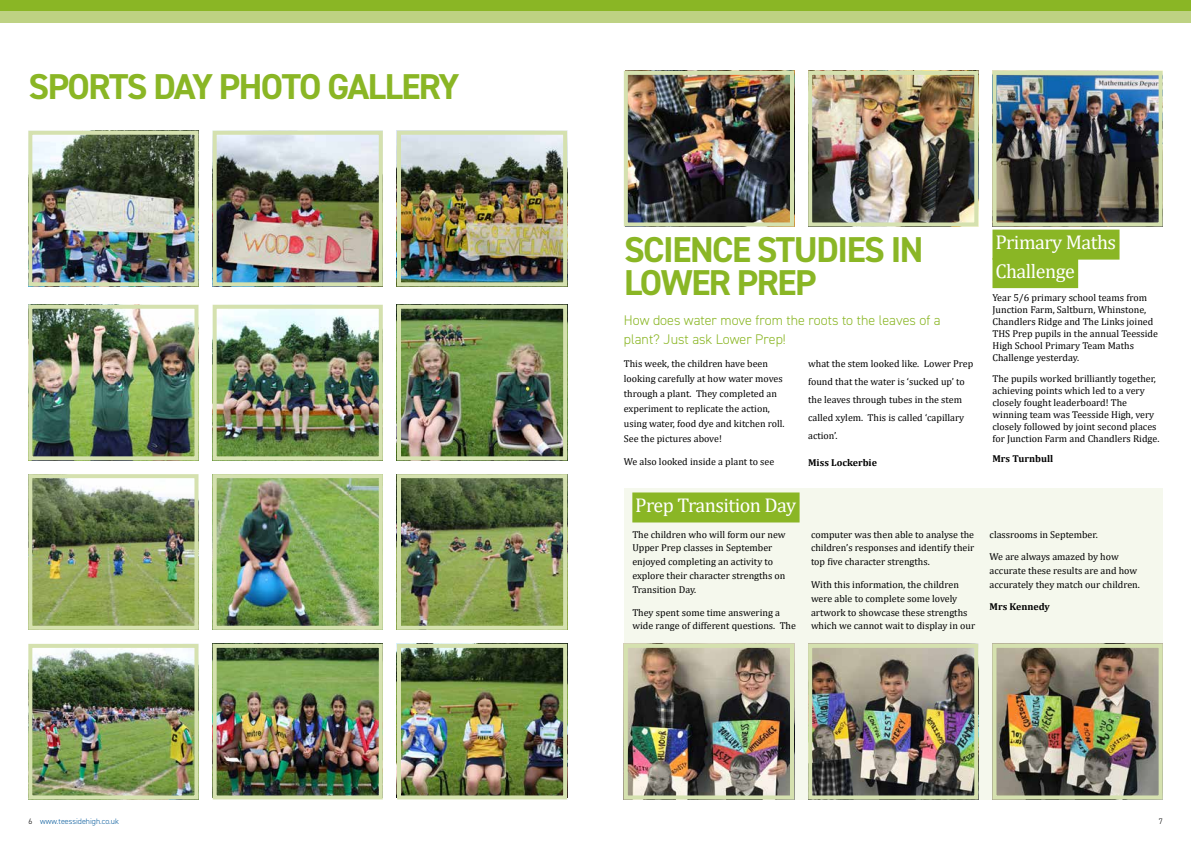
<style>
.page{position:relative;width:1191px;height:842px;background:#fff}
.page>*{position:absolute;margin:0;border:0;box-sizing:border-box;transform-origin:0 0}
.t1{font:700 36px/32.9px "DIN2014";letter-spacing:-.04em;color:#8ab625}
.t2{font:20px/28.5px "Cambria";letter-spacing:-.025em;color:#fff}
.t3{font:300 14px/18.9px "DIN2014";color:#8ab625}
.t4{font:10px/13.9px "Cambria";color:#000}
.t5{font:700 10px "Cambria";color:#000}
.t6{font:300 8px "DIN2014";color:#075b9c}
.t7{font:300 8px "DIN2014";color:#000}
.s1{color:#000}
</style>
<div class="page">
<div style="left:0;top:0;width:595px;height:11px;background:#8ab625"></div>
<div style="left:0;top:11px;width:595px;height:12px;background:#bed283"></div>
<div style="left:595px;top:0;width:596px;height:11px;background:#8ab625"></div>
<div style="left:595px;top:11px;width:596px;height:12px;background:#bed283"></div>
<div style="left:624px;top:488px;width:538px;height:311px;background:#f5f8ed"></div>
<div style="left:632px;top:492px;width:167px;height:30px;background:#8ab625"></div>
<img style="left:813px;top:76px;width:160px;height:145px">
<div style="left:808px;top:71px;width:170px;height:155px;border:4px solid #d5e1af"></div>
<img style="left:629px;top:649px;width:160px;height:145px">
<div style="left:624px;top:644px;width:170px;height:155px;border:4px solid #d5e1af"></div>
<img style="left:813px;top:649px;width:160px;height:145px">
<div style="left:808px;top:644px;width:170px;height:155px;border:4px solid #d5e1af"></div>
<img style="left:997px;top:649px;width:160px;height:145px">
<div style="left:992px;top:644px;width:170px;height:155px;border:4px solid #d5e1af"></div>
<img style="left:629px;top:76px;width:160px;height:145px">
<div style="left:624px;top:71px;width:170px;height:155px;border:4px solid #d5e1af"></div>
<img style="left:997px;top:76px;width:160px;height:145px">
<div style="left:992px;top:71px;width:170px;height:155px;border:4px solid #d5e1af"></div>
<div style="left:992px;top:230px;width:127px;height:30px;background:#8ab625"></div>
<div style="left:992px;top:258px;width:86px;height:30px;background:#8ab625"></div>
<img style="left:33px;top:136px;width:160px;height:145px">
<div style="left:28px;top:131px;width:170px;height:155px;border:4px solid #d5e1af"></div>
<img style="left:218px;top:136px;width:160px;height:145px">
<div style="left:213px;top:131px;width:170px;height:155px;border:4px solid #d5e1af"></div>
<img style="left:402px;top:136px;width:160px;height:145px">
<div style="left:397px;top:131px;width:170px;height:155px;border:4px solid #d5e1af"></div>
<img style="left:33px;top:310px;width:160px;height:145px">
<div style="left:28px;top:305px;width:170px;height:155px;border:4px solid #d5e1af"></div>
<img style="left:218px;top:310px;width:160px;height:145px">
<div style="left:213px;top:305px;width:170px;height:155px;border:4px solid #d5e1af"></div>
<img style="left:402px;top:310px;width:160px;height:145px">
<div style="left:397px;top:305px;width:170px;height:155px;border:4px solid #d5e1af"></div>
<img style="left:33px;top:479px;width:160px;height:146px">
<div style="left:28px;top:474px;width:170px;height:156px;border:4px solid #d5e1af"></div>
<img style="left:218px;top:479px;width:160px;height:146px">
<div style="left:213px;top:474px;width:170px;height:156px;border:4px solid #d5e1af"></div>
<img style="left:402px;top:479px;width:160px;height:146px">
<div style="left:397px;top:474px;width:170px;height:156px;border:4px solid #d5e1af"></div>
<img style="left:33px;top:649px;width:160px;height:145px">
<div style="left:28px;top:644px;width:170px;height:155px;border:4px solid #d5e1af"></div>
<img style="left:218px;top:649px;width:160px;height:145px">
<div style="left:213px;top:644px;width:170px;height:155px;border:4px solid #d5e1af"></div>
<img style="left:402px;top:649px;width:160px;height:145px">
<div style="left:397px;top:644px;width:170px;height:155px;border:4px solid #d5e1af"></div>
<h1 class="t1" style="left:29px;top:70px;width:432px">SPORTS DAY PHOTO GALLERY</h1>
<h1 class="t1" style="left:624px;top:233px;width:301px">SCIENCE STUDIES IN<br>LOWER PREP</h1>
<h3 class="t3" style="left:624px;top:311px;width:318px">How does water move from the roots to the leaves of a plant? Just ask Lower Prep!</h3>
<p class="t4" style="left:624px;top:356px;width:162px;line-height:14.9px">This week, the children have been looking carefully at how water moves through a plant. They completed an experiment to replicate the action, using water, food dye and kitchen roll.<br>See the pictures above!</p>
<p class="t4" style="left:624px;top:455px;width:152px">We also looked inside a plant to see</p>
<p class="t4" style="left:808px;top:355px;width:167px;line-height:17.9px">what the stem looked like. Lower Prep found that the water is ‘sucked up’ to the leaves through tubes in the stem called xylem. This is called ‘capillary action’.</p>
<p class="t5" style="left:808px;top:455px;width:70px">Miss Lockerbie</p>
<h2 class="t2" style="left:635px;top:491px;width:162px">Prep Transition Day</h2>
<p class="t4" style="left:632px;top:527px;width:155px">The children who will form our new<br>Upper Prep classes in September enjoyed completing an activity to explore their character strengths on<br>Transition Day.</p>
<p class="t4" style="left:632px;top:605px;width:165px">They spent some time answering a wide range of different questions. The</p>
<p class="t4" style="left:811px;top:527px;width:165px;text-align:justify">computer was then able to analyse the children’s responses and identify their top five character strengths.</p>
<p class="t4" style="left:811px;top:577px;width:166px">With this information, the children were able to complete some lovely artwork to showcase these strengths which we cannot wait to display in our</p>
<h2 class="t2" style="left:995px;top:228px;width:122px">Primary Maths<br>Challenge</h2>
<p class="t4" style="left:992px;top:292px;width:167px;line-height:12px">Year 5/6 primary school teams from Junction Farm, Saltburn, Whinstone, Chandlers Ridge and The Links joined THS Prep pupils in the annual Teesside High School Primary Team Maths Challenge yesterday.</p>
<p class="t4" style="left:992px;top:372px;width:168px;line-height:12px">The pupils worked brilliantly together, achieving points which led to a very closely fought leaderboard! The winning team was Teesside High, very closely followed by joint second places for Junction Farm and Chandlers Ridge.</p>
<p class="t5" style="left:992px;top:452px;width:62px">Mrs Turnbull</p>
<p class="t4" style="left:989px;top:527px;width:110px">classrooms in September.</p>
<p class="t4" style="left:989px;top:549px;width:152px">We are always amazed by how accurate these results are and how accurately they match our children.</p>
<p class="t5" style="left:989px;top:600px;width:62px">Mrs Kennedy</p>
<p class="t6" style="left:28px;top:816px;width:92px"><span class="s1">6</span> www.teessidehigh.co.uk</p>
<p class="t7" style="left:1158px;top:816px;width:5px">7</p>
</div>
